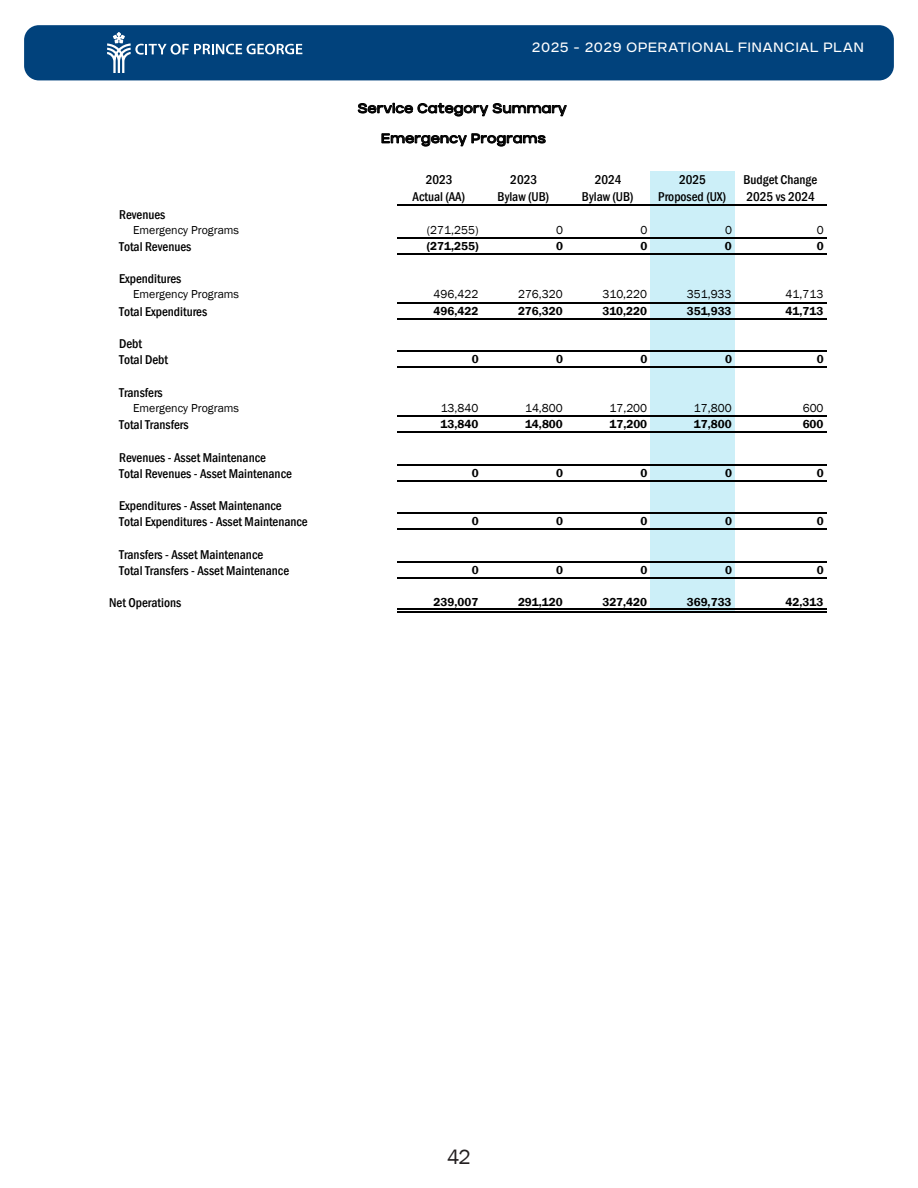
<style>
.page{position:relative;width:918px;height:1188px;background:#fff}
.page>*{position:absolute;margin:0;border:0;box-sizing:border-box;transform-origin:0 0}
.t1{font:21px "Franklin Gothic";color:#231f20}
.t2{font:300 13.5px "GRIFTER";letter-spacing:.015em;color:#fff}
.t3{font:500 condensed 13.2px/17.7px "Franklin Gothic";color:#000}
.t4{font:13.2px "GRIFTER";color:#000}
.t5{font:600 11.85px "Franklin Gothic";color:#000}
.t6{font:11.85px "Franklin Gothic";color:#000}
</style>
<div class="page">
<div style="left:24px;top:25px;width:870px;height:55px;background:#01427c;border-radius:15px"></div>
<svg style="left:107px;top:32px;width:195px;height:41px"></svg>
<div style="left:650px;top:171px;width:85px;height:440px;background:#cceff8"></div>
<hr style="left:397px;top:205px;width:429px;height:1px;background:#000">
<hr style="left:397px;top:237px;width:429px;height:1px;background:#000">
<hr style="left:397px;top:253px;width:429px;height:2px;background:#000">
<hr style="left:397px;top:302px;width:429px;height:1px;background:#000">
<hr style="left:397px;top:318px;width:429px;height:2px;background:#000">
<hr style="left:397px;top:351px;width:429px;height:1px;background:#000">
<hr style="left:397px;top:367px;width:429px;height:1px;background:#000">
<hr style="left:397px;top:415px;width:429px;height:2px;background:#000">
<hr style="left:397px;top:432px;width:429px;height:1px;background:#000">
<hr style="left:397px;top:464px;width:429px;height:1px;background:#000">
<hr style="left:397px;top:480px;width:429px;height:2px;background:#000">
<hr style="left:397px;top:513px;width:429px;height:1px;background:#000">
<hr style="left:397px;top:529px;width:429px;height:1px;background:#000">
<hr style="left:397px;top:561px;width:429px;height:1px;background:#000">
<hr style="left:397px;top:577px;width:429px;height:2px;background:#000">
<hr style="left:397px;top:609px;width:429px;height:1px;background:#000">
<hr style="left:397px;top:611px;width:429px;height:1px;background:#000">
<p class="t2" style="left:532px;top:39px;width:334px">2025 - 2029 OPERATIONAL FINANCIAL PLAN</p>
<p class="t4" style="left:357px;top:100px;width:211px">Service Category Summary</p>
<p class="t4" style="left:381px;top:130px;width:166px">Emergency Programs</p>
<p class="t3" style="left:413px;top:170px;width:54px;text-align:center">2023<br>Actual (AA)</p>
<p class="t3" style="left:498px;top:170px;width:53px;text-align:center">2023<br>Bylaw (UB)</p>
<p class="t3" style="left:582px;top:170px;width:53px;text-align:center">2024<br>Bylaw (UB)</p>
<p class="t3" style="left:658px;top:170px;width:69px;text-align:center">2025<br>Proposed (UX)</p>
<p class="t3" style="left:743px;top:170px;width:75px">Budget Change<br>2025 vs 2024</p>
<p class="t3" style="left:119px;top:205px;width:48px">Revenues</p>
<p class="t6" style="left:133px;top:222px;width:108px">Emergency Programs</p>
<p class="t6" style="left:427px;top:222px;width:53px">(271,255)</p>
<p class="t6" style="left:556px;top:222px;width:8px">0</p>
<p class="t6" style="left:641px;top:222px;width:8px">0</p>
<p class="t6" style="left:725px;top:222px;width:8px">0</p>
<p class="t6" style="left:817px;top:222px;width:8px">0</p>
<p class="t3" style="left:119px;top:238px;width:74px">Total Revenues</p>
<p class="t5" style="left:427px;top:239px;width:53px">(271,255)</p>
<p class="t5" style="left:556px;top:239px;width:8px">0</p>
<p class="t5" style="left:641px;top:239px;width:8px">0</p>
<p class="t5" style="left:725px;top:239px;width:8px">0</p>
<p class="t5" style="left:817px;top:239px;width:8px">0</p>
<p class="t3" style="left:119px;top:270px;width:64px">Expenditures</p>
<p class="t6" style="left:133px;top:287px;width:108px">Emergency Programs</p>
<p class="t6" style="left:434px;top:287px;width:46px">496,422</p>
<p class="t6" style="left:518px;top:287px;width:46px">276,320</p>
<p class="t6" style="left:602px;top:287px;width:46px">310,220</p>
<p class="t6" style="left:687px;top:287px;width:46px">351,933</p>
<p class="t6" style="left:786px;top:287px;width:39px">41,713</p>
<p class="t3" style="left:119px;top:302px;width:90px">Total Expenditures</p>
<p class="t5" style="left:434px;top:303px;width:46px">496,422</p>
<p class="t5" style="left:518px;top:303px;width:46px">276,320</p>
<p class="t5" style="left:602px;top:303px;width:46px">310,220</p>
<p class="t5" style="left:687px;top:303px;width:46px">351,933</p>
<p class="t5" style="left:786px;top:303px;width:39px">41,713</p>
<p class="t3" style="left:119px;top:336px;width:51px;line-height:16.2px">Debt<br>Total Debt</p>
<p class="t5" style="left:472px;top:352px;width:8px">0</p>
<p class="t5" style="left:556px;top:352px;width:8px">0</p>
<p class="t5" style="left:641px;top:352px;width:8px">0</p>
<p class="t5" style="left:725px;top:352px;width:8px">0</p>
<p class="t5" style="left:817px;top:352px;width:8px">0</p>
<p class="t3" style="left:119px;top:383px;width:45px">Transfers</p>
<p class="t6" style="left:133px;top:401px;width:108px">Emergency Programs</p>
<p class="t6" style="left:441px;top:401px;width:39px">13,840</p>
<p class="t6" style="left:525px;top:401px;width:39px">14,800</p>
<p class="t6" style="left:609px;top:401px;width:39px">17,200</p>
<p class="t6" style="left:694px;top:401px;width:39px">17,800</p>
<p class="t6" style="left:803px;top:401px;width:22px">600</p>
<p class="t3" style="left:119px;top:416px;width:71px">Total Transfers</p>
<p class="t5" style="left:441px;top:417px;width:39px">13,840</p>
<p class="t5" style="left:525px;top:417px;width:39px">14,800</p>
<p class="t5" style="left:609px;top:417px;width:39px">17,200</p>
<p class="t5" style="left:694px;top:417px;width:39px">17,800</p>
<p class="t5" style="left:803px;top:417px;width:22px">600</p>
<p class="t3" style="left:119px;top:449px;width:174px;line-height:16.2px">Revenues - Asset Maintenance<br>Total Revenues - Asset Maintenance</p>
<p class="t5" style="left:472px;top:465px;width:8px">0</p>
<p class="t5" style="left:556px;top:465px;width:8px">0</p>
<p class="t5" style="left:641px;top:465px;width:8px">0</p>
<p class="t5" style="left:725px;top:465px;width:8px">0</p>
<p class="t5" style="left:817px;top:465px;width:8px">0</p>
<p class="t3" style="left:119px;top:498px;width:190px;line-height:16.2px">Expenditures - Asset Maintenance<br>Total Expenditures - Asset Maintenance</p>
<p class="t3" style="left:119px;top:546px;width:172px;line-height:16.2px">Transfers - Asset Maintenance<br>Total Transfers - Asset Maintenance</p>
<p class="t5" style="left:472px;top:514px;width:8px">0</p>
<p class="t5" style="left:556px;top:514px;width:8px">0</p>
<p class="t5" style="left:641px;top:514px;width:8px">0</p>
<p class="t5" style="left:725px;top:514px;width:8px">0</p>
<p class="t5" style="left:817px;top:514px;width:8px">0</p>
<p class="t5" style="left:472px;top:563px;width:8px">0</p>
<p class="t5" style="left:556px;top:563px;width:8px">0</p>
<p class="t5" style="left:641px;top:563px;width:8px">0</p>
<p class="t5" style="left:725px;top:563px;width:8px">0</p>
<p class="t5" style="left:817px;top:563px;width:8px">0</p>
<p class="t3" style="left:109px;top:594px;width:74px">Net Operations</p>
<p class="t5" style="left:434px;top:595px;width:46px">239,007</p>
<p class="t5" style="left:518px;top:595px;width:46px">291,120</p>
<p class="t5" style="left:602px;top:595px;width:46px">327,420</p>
<p class="t5" style="left:687px;top:595px;width:46px">369,733</p>
<p class="t5" style="left:786px;top:595px;width:39px">42,313</p>
<h1 class="t1" style="left:447px;top:1144px;width:25px">42</h1>
</div>
